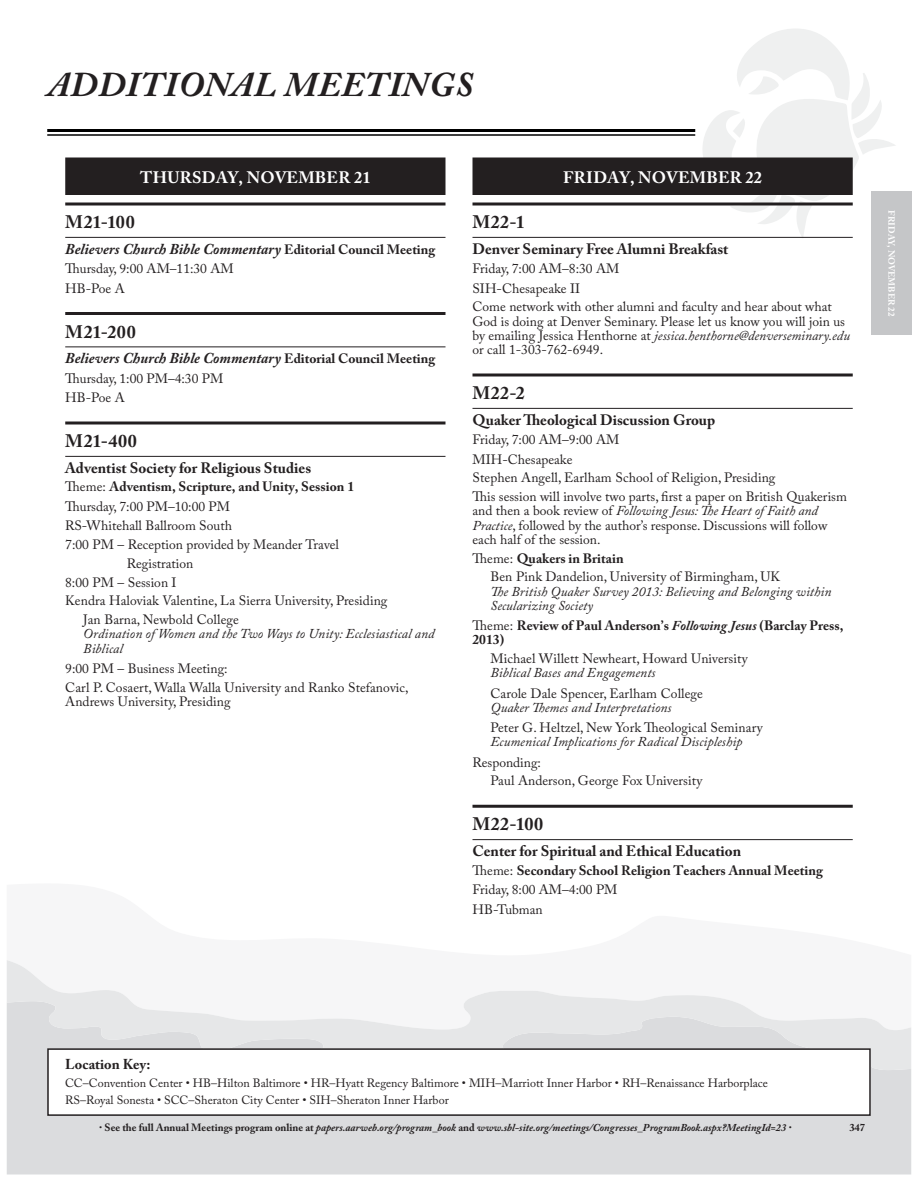
<style>
.page{position:relative;width:918px;height:1188px;background:#fff}
.page>*{position:absolute;margin:0;border:0;box-sizing:border-box;transform-origin:0 0}
.t1{font:italic 700 34.5px "Adobe Caslon Pro";letter-spacing:.015em;color:#231f20}
.t2{font:700 18px "Adobe Caslon Pro";letter-spacing:.035em;color:#231f20}
.t3{font:700 16.5px "Adobe Caslon Pro";letter-spacing:.02em;color:#fff}
.t4{font:700 15px "Adobe Caslon Pro";color:#231f20}
.t5{font:italic 700 15px "Adobe Caslon Pro";color:#231f20}
.t6{font:700 14.25px "Adobe Caslon Pro";color:#231f20}
.t7{font:13.5px/19px "Adobe Caslon Pro";color:#231f20}
.t8{font:italic 13.5px/14.2px "Adobe Caslon Pro";letter-spacing:.005em;color:#231f20}
.t9{font:700 13.5px/19.5px "Adobe Caslon Pro";letter-spacing:.005em;color:#231f20}
.t10{font:12px/16.5px "Adobe Caslon Pro";color:#231f20}
.t11{font:italic 700 10.5px "Adobe Caslon Pro";color:#231f20}
.t12{font:700 10.5px "Adobe Caslon Pro";color:#231f20}
.t13{font:700 9px "Adobe Caslon Pro";letter-spacing:.005em;color:#fff}
.s1{font-style:normal;font-size:13.5px}
.s2{font-weight:400}
.s3{font-style:italic}
.s4{font-weight:700}
.s5{font-style:normal}
</style>
<div class="page">
<div style="left:7px;top:1070px;width:904px;height:105px;background:#dbdcde"></div>
<svg style="left:7px;top:960px;width:904px;height:110px;fill:#f6f6f7"></svg>
<hr style="left:47px;top:129px;width:648px;height:3px;background:#000">
<hr style="left:47px;top:134px;width:648px;height:2px;background:#000">
<svg style="left:693px;top:29px;width:202px;height:208px"></svg>
<div style="left:871px;top:191px;width:40px;height:144px;background:#c5c6c8"></div>
<div style="left:48px;top:1049px;width:822px;height:66px;background:#fff"></div>
<div style="left:47px;top:1048px;width:824px;height:68px;border:2px solid #231f20"></div>
<div style="left:65px;top:158px;width:381px;height:37px;background:#231f20"></div>
<svg style="left:65px;top:202px;width:381px;height:4px;background:#595657"></svg>
<hr style="left:65px;top:237px;width:381px;height:1px;background:#231f20">
<hr style="left:65px;top:312px;width:381px;height:3px;background:#231f20">
<hr style="left:65px;top:346px;width:381px;height:1px;background:#231f20">
<hr style="left:65px;top:422px;width:381px;height:3px;background:#231f20">
<hr style="left:65px;top:456px;width:381px;height:1px;background:#231f20">
<div style="left:473px;top:158px;width:380px;height:37px;background:#231f20"></div>
<svg style="left:473px;top:202px;width:380px;height:4px;background:#595657"></svg>
<hr style="left:473px;top:237px;width:380px;height:1px;background:#231f20">
<hr style="left:473px;top:374px;width:380px;height:2px;background:#231f20">
<hr style="left:473px;top:408px;width:380px;height:1px;background:#231f20">
<hr style="left:473px;top:805px;width:380px;height:3px;background:#231f20">
<hr style="left:473px;top:839px;width:380px;height:1px;background:#231f20">
<h1 class="t1" style="left:47px;top:71px;width:427px">ADDITIONAL MEETINGS</h1>
<p class="t3" style="left:140px;top:171px;width:232px">THURSDAY, NOVEMBER 21</p>
<p class="t3" style="left:563px;top:171px;width:201px">FRIDAY, NOVEMBER 22</p>
<h2 class="t2" style="left:65px;top:215px;width:71px">M21-100</h2>
<p class="t5" style="left:65px;top:243px;width:372px">Believers Church Bible Commentary <span class="s1">Editorial Council Meeting</span></p>
<p class="t7" style="left:65px;top:260px;width:170px;line-height:19.5px">Thursday, 9:00 AM–11:30 AM<br>HB-Poe A</p>
<h2 class="t2" style="left:65px;top:325px;width:72px">M21-200</h2>
<p class="t5" style="left:65px;top:352px;width:372px">Believers Church Bible Commentary <span class="s1">Editorial Council Meeting</span></p>
<p class="t7" style="left:65px;top:370px;width:160px;line-height:19.5px">Thursday, 1:00 PM–4:30 PM<br>HB-Poe A</p>
<h2 class="t2" style="left:65px;top:434px;width:73px">M21-400</h2>
<p class="t4" style="left:65px;top:462px;width:247px">Adventist Society for Religious Studies</p>
<p class="t9" style="left:65px;top:479px;width:290px"><span class="s2">Theme:</span> Adventism, Scripture, and Unity, Session 1</p>
<p class="t7" style="left:65px;top:498px;width:166px">Thursday, 7:00 PM–10:00 PM</p>
<p class="t7" style="left:65px;top:518px;width:168px">RS-Whitehall Ballroom South</p>
<p class="t7" style="left:65px;top:537px;width:275px">7:00 PM – Reception provided by Meander Travel</p>
<p class="t7" style="left:127px;top:555px;width:68px">Registration</p>
<p class="t7" style="left:65px;top:574px;width:113px">8:00 PM – Session I</p>
<p class="t7" style="left:65px;top:593px;width:324px">Kendra Haloviak Valentine, La Sierra University, Presiding</p>
<p class="t7" style="left:83px;top:612px;width:157px">Jan Barna, Newbold College</p>
<p class="t8" style="left:83px;top:628px;width:353px">Ordination of Women and the Two Ways to Unity: Ecclesiastical and<br>Biblical</p>
<p class="t7" style="left:65px;top:661px;width:345px">9:00 PM – Business Meeting:<br>Carl P. Cosaert, Walla Walla University and Ranko Stefanovic,</p>
<p class="t7" style="left:65px;top:693px;width:167px">Andrews University, Presiding</p>
<h2 class="t2" style="left:473px;top:215px;width:54px">M22-1</h2>
<p class="t4" style="left:473px;top:243px;width:257px">Denver Seminary Free Alumni Breakfast</p>
<p class="t7" style="left:473px;top:261px;width:361px">Friday, 7:00 AM–8:30 AM<br>SIH-Chesapeake II<br>Come network with other alumni and faculty and hear about what</p>
<p class="t7" style="left:473px;top:316px;width:379px;line-height:14.2px">God is doing at Denver Seminary. Please let us know you will join us by emailing Jessica Henthorne at <span class="s3">jessica.henthorne@denverseminary.edu </span>or call 1-303-762-6949.</p>
<h2 class="t2" style="left:473px;top:386px;width:54px">M22-2</h2>
<p class="t4" style="left:473px;top:414px;width:244px">Quaker Theological Discussion Group</p>
<p class="t7" style="left:473px;top:432px;width:376px">Friday, 7:00 AM–9:00 AM<br>MIH-Chesapeake<br>Stephen Angell, Earlham School of Religion, Presiding<br>This session will involve two parts, first a paper on British Quakerism</p>
<p class="t7" style="left:473px;top:505px;width:356px;line-height:14.2px">and then a book review of <span class="s3">Following Jesus: The Heart of Faith and<br>Practice</span>, followed by the author’s response. Discussions will follow each half of the session.</p>
<p class="t7" style="left:491px;top:550px;width:291px;text-indent:-18px">Theme: <span class="s4">Quakers in Britain<br></span>Ben Pink Dandelion, University of Birmingham, UK</p>
<p class="t8" style="left:491px;top:586px;width:343px">The British Quaker Survey 2013: Believing and Belonging within<br>Secularizing Society</p>
<p class="t9" style="left:473px;top:620px;width:373px;line-height:14.2px"><span class="s2">Theme:</span> Review of Paul Anderson’s <span class="s3">Following Jesus</span> (Barclay Press,<br>2013)</p>
<p class="t7" style="left:491px;top:651px;width:259px">Michael Willett Newheart, Howard University</p>
<p class="t8" style="left:491px;top:667px;width:167px">Biblical Bases and Engagements</p>
<p class="t7" style="left:491px;top:685px;width:214px">Carole Dale Spencer, Earlham College</p>
<p class="t8" style="left:491px;top:702px;width:182px">Quaker Themes and Interpretations</p>
<p class="t7" style="left:491px;top:720px;width:274px">Peter G. Heltzel, New York Theological Seminary</p>
<p class="t8" style="left:491px;top:736px;width:254px">Ecumenical Implications for Radical Discipleship</p>
<p class="t7" style="left:491px;top:754px;width:213px;text-indent:-18px">Responding:<br>Paul Anderson, George Fox University</p>
<h2 class="t2" style="left:473px;top:817px;width:72px">M22-100</h2>
<p class="t4" style="left:473px;top:845px;width:270px">Center for Spiritual and Ethical Education</p>
<p class="t9" style="left:473px;top:862px;width:352px"><span class="s2">Theme:</span> Secondary School Religion Teachers Annual Meeting<br><span class="s2">Friday, 8:00 AM–4:00 PM<br>HB-Tubman</span></p>
<p class="t13" style="left:895px;top:210px;width:108px;rotate:90deg">FRIDAY, NOVEMBER 22</p>
<p class="t6" style="left:65px;top:1059px;width:87px">Location Key:</p>
<p class="t10" style="left:65px;top:1077px;width:704px">CC–Convention Center • HB–Hilton Baltimore • HR–Hyatt Regency Baltimore • MIH–Marriott Inner Harbor • RH–Renaissance Harborplace<br>RS–Royal Sonesta • SCC–Sheraton City Center • SIH–Sheraton Inner Harbor</p>
<p class="t11" style="left:105px;top:1123px;width:683px"><span class="s5">See the full Annual Meetings program online at</span> papers.aarweb.org/program_book <span class="s5">and</span> www.sbl-site.org/meetings/Congresses_ProgramBook.aspx?MeetingId=23</p>
<p class="t12" style="left:849px;top:1123px;width:17px">347</p>
</div>
